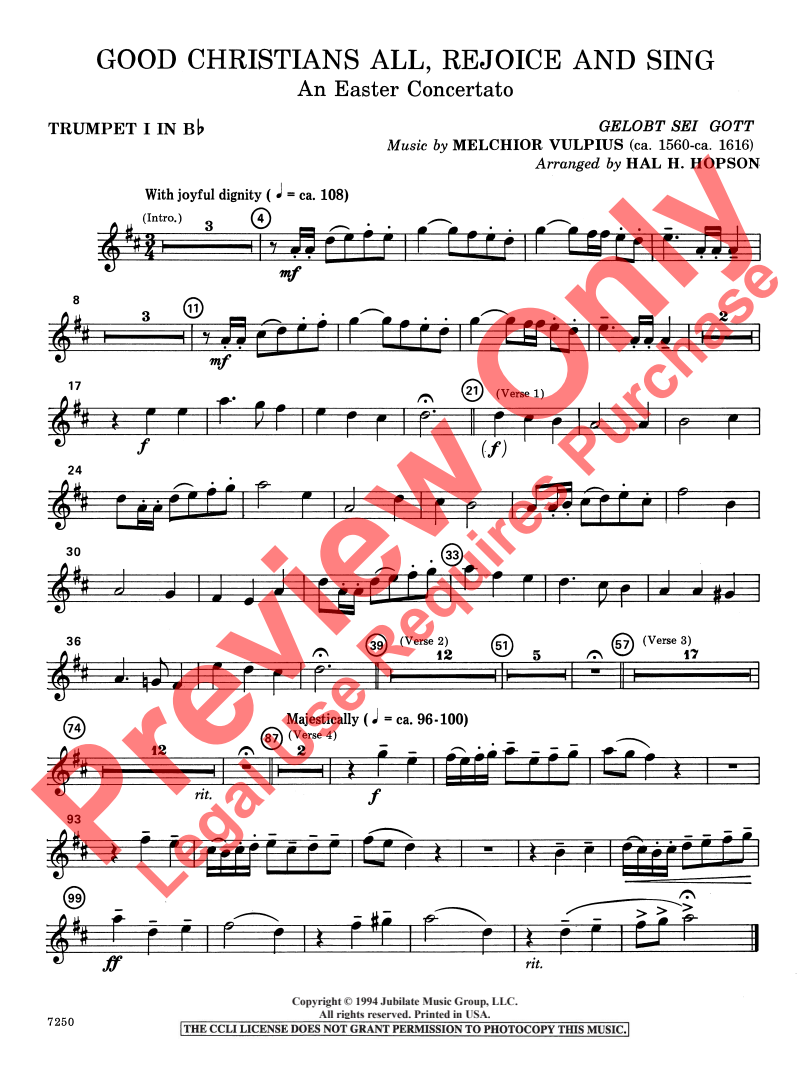
<style>
.page{position:relative;width:810px;height:1080px;background:#fff}
.page>*{position:absolute;margin:0;border:0;box-sizing:border-box;transform-origin:0 0}
.t1{font:700 150px "Arial";color:rgb(255 0 0/.5)}
.t2{font:700 62.5px "Arial";color:rgb(255 0 0/.5)}
.t3{font:700 11.25px/13.5px "Times New Roman";color:#231f20;text-align:center}
</style>
<div class="page">
<img style="left:47px;top:1017px;width:27px;height:9px">
<img style="left:41px;top:48px;width:756px;height:949px">
<img style="left:180px;top:1021px;width:450px;height:16px">
<h1 class="t1" style="left:-9px;top:765px;width:944px;rotate:-45deg">Preview Only</h1>
<h2 class="t2" style="left:118px;top:857px;width:880px;rotate:-45deg">Legal Use Requires Purchase</h2>
<p class="t3" style="left:292px;top:994px;width:227px">Copyright © 1994 Jubilate Music Group, LLC.<br>All rights reserved. Printed in USA.</p>
</div>
